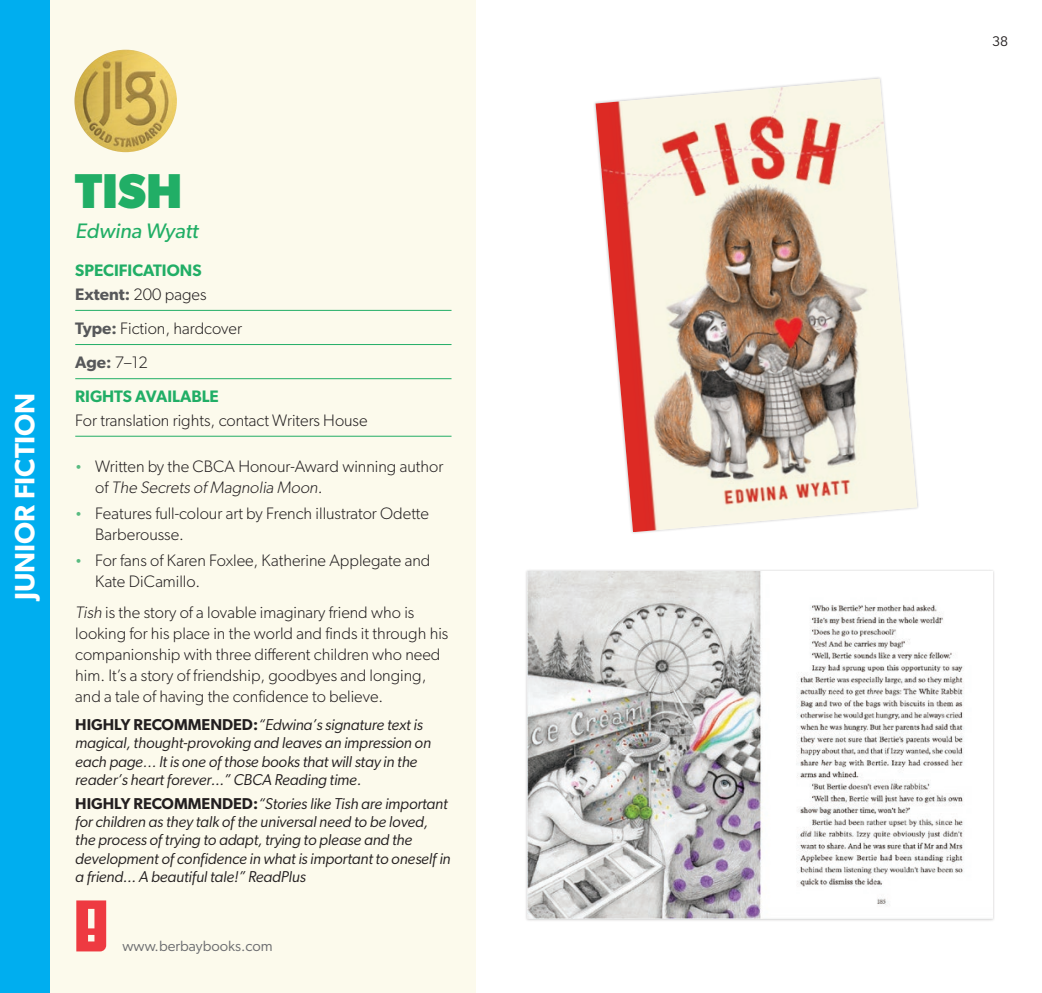
<style>
.page{position:relative;width:1042px;height:993px;background:#fff}
.page>*{position:absolute;margin:0;border:0;box-sizing:border-box;transform-origin:0 0}
.t1{font:700 49px "Gibson";color:#21ae66}
.t2{font:600 28px "Gibson";color:#fff}
.t3{font:italic 21px "Gibson";color:#21ae66}
.t4{font:300 16.62px/21px "Gibson";color:#231f20}
.t5{font:600 16.62px/24.2px "Gibson";color:#21ae66}
.t6{font:italic 15.75px/18.4px "Gibson";letter-spacing:-.01em;color:#231f20}
.t7{font:14.88px "Gibson";color:#6c6d70}
.t8{font:14px "Gibson";color:#231f20}
.s1{color:#57585a}
.s2{font-weight:300;color:#231f20}
.s3{font-weight:600;color:#57585a}
.s4{font-weight:600;color:#21ae66}
.s5{font-size:14px;color:#59bb81}
.s6{font-style:italic}
.s7{font-weight:600;font-style:normal}
</style>
<div class="page">
<div style="left:50px;top:0;width:426px;height:992px;background:#fcfaec"></div>
<hr style="left:75px;top:310px;width:376px;height:1px;background:#21ae66">
<hr style="left:75px;top:344px;width:376px;height:1px;background:#21ae66">
<hr style="left:75px;top:378px;width:376px;height:1px;background:#21ae66">
<hr style="left:75px;top:435px;width:376px;height:1px;background:#21ae66">
<img style="left:595px;top:79px;width:322px;height:453px">
<div style="left:525px;top:568px;width:470px;height:353px;background:#231f20;opacity:.25"></div>
<img style="left:527px;top:571px;width:465px;height:347px">
<img style="left:74px;top:50px;width:103px;height:102px;border-radius:51px">
<div style="left:0;top:0;width:50px;height:992px;background:#00aeef"></div>
<svg style="left:76px;top:900px;width:30px;height:51px;background:#ef5357"></svg>
<h2 class="t2" style="left:8px;top:600px;width:209px;rotate:-90deg">JUNIOR FICTION</h2>
<h1 class="t1" style="left:75px;top:162px;width:109px">TISH</h1>
<p class="t3" style="left:75px;top:217px;width:128px">Edwina Wyatt</p>
<p class="t5" style="left:75px;top:257px;width:133px">SPECIFICATIONS<br><span class="s1">Extent:</span> <span class="s2">200 pages</span></p>
<p class="t4" style="left:75px;top:311px;width:168px;line-height:33.8px"><span class="s3">Type:</span> Fiction, hardcover<br><span class="s3">Age:</span> 7–12<br><span class="s4">RIGHTS AVAILABLE</span></p>
<p class="t4" style="left:75px;top:409px;width:294px">For translation rights, contact Writers House</p>
<p class="t4" style="left:95px;top:455px;width:350px;text-indent:-20px"><span class="s5">•</span> Written by the CBCA Honour-Award winning author o f <span class="s6">The Secrets of Magnolia Moon.</span></p>
<p class="t4" style="left:95px;top:502px;width:335px;text-indent:-20px"><span class="s5">•</span> Features full-colour art by French illustrator Odette<br>Barberousse.</p>
<p class="t4" style="left:95px;top:549px;width:337px;text-indent:-20px"><span class="s5">•</span> For fans of Karen Foxlee, Katherine Applegate and<br>Kate DiCamillo.</p>
<p class="t4" style="left:75px;top:601px;width:375px"><span class="s6">Tish</span> is the story of a lovable imaginary friend who is looking for his place in the world and finds it through his companionship with three different children who need him. It’s a story of friendship, goodbyes and longing, and a tale of having the confidence to believe.</p>
<p class="t6" style="left:75px;top:715px;width:357px"><span class="s7">HIGHLY RECOMMENDED:</span>“Edwina’s signature text is magical, thought-provoking and leaves an impression on each page… It is one of those books that will stay in the reader’s heart forever...” CBCA Reading time.</p>
<p class="t6" style="left:75px;top:793px;width:377px"><span class="s7">HIGHLY RECOMMENDED:</span>“Stories like Tish are important for children as they talk of the universal need to be loved, the process of trying to adapt, trying to please and the development of confidence in what is important to oneself in a friend... A beautiful tale!” ReadPlus</p>
<p class="t7" style="left:123px;top:936px;width:152px">www.berbaybooks.com</p>
<p class="t8" style="left:992px;top:33px;width:18px">38</p>
</div>
